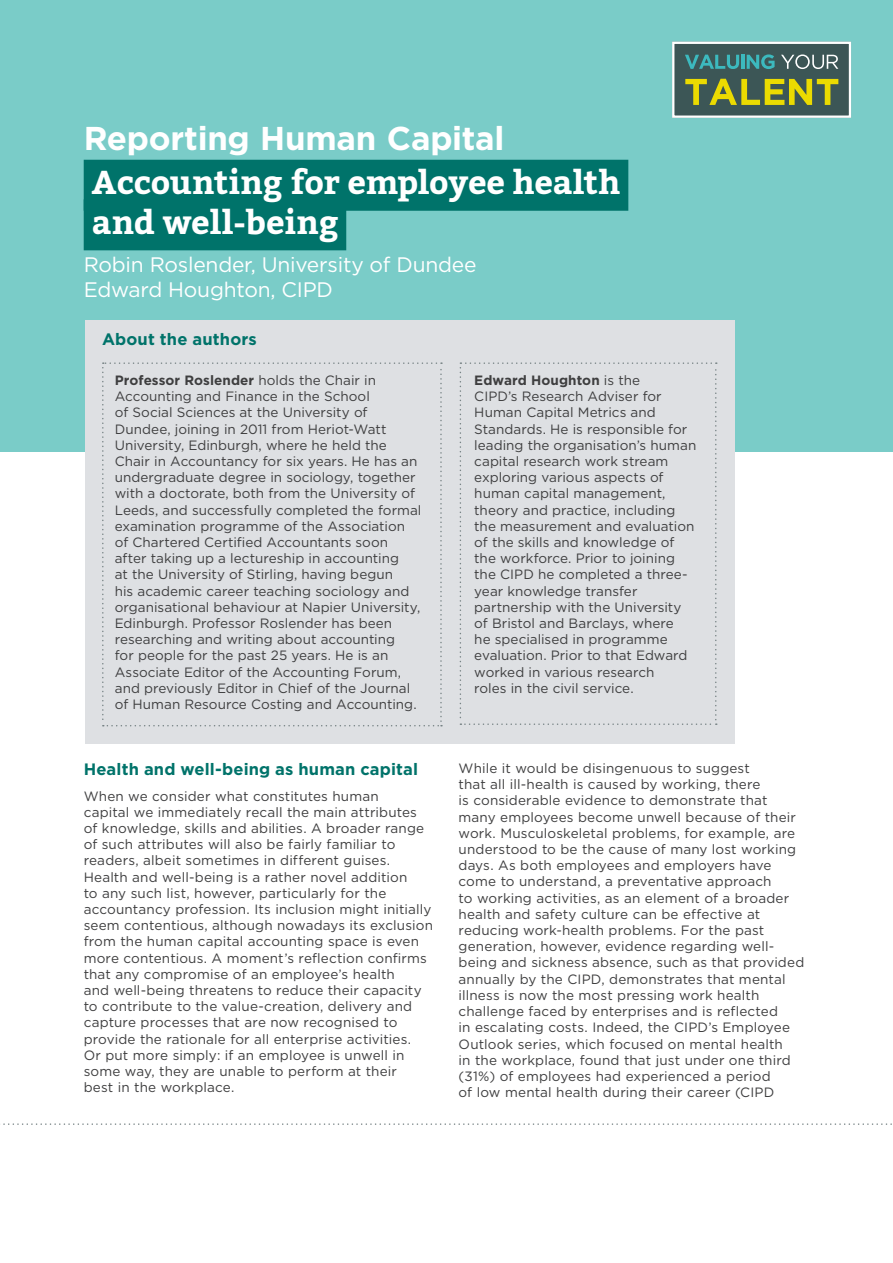
<style>
.page{position:relative;width:893px;height:1263px;background:#fff}
.page>*{position:absolute;margin:0;border:0;box-sizing:border-box;transform-origin:0 0}
.t1{font:700 33px/39.6px "Kadwa";letter-spacing:-.01em;color:#fff}
.t2{font:700 33px "Gotham";letter-spacing:-.01em;color:#fff}
.t3{font:21px/25.2px "Gotham";letter-spacing:-.01em;color:#fff}
.t4{font:700 16.5px "Gotham";letter-spacing:.01em;color:#00736a}
.t5{font:13.5px/16.2px "Gotham";letter-spacing:.005em;color:#3e3e3f}
.s1{font-weight:700}
</style>
<div class="page">
<svg style="left:3px;top:1123px;width:889px;height:2px"></svg>
<div style="left:0;top:0;width:893px;height:452px;background:#7accc8"></div>
<div style="left:86px;top:320px;width:649px;height:423px;background:#dee0e3"></div>
<svg style="left:102px;top:362px;width:340px;height:364px"></svg>
<svg style="left:675px;top:45px;width:173px;height:70px"></svg>
<div style="left:672px;top:42px;width:179px;height:76px;border:2px solid #fff"></div>
<div style="left:84px;top:160px;width:544px;height:51px;background:#00736a"></div>
<div style="left:84px;top:199px;width:262px;height:51px;background:#00736a"></div>
<svg style="left:460px;top:362px;width:257px;height:363px"></svg>
<h1 class="t2" style="left:84px;top:117px;width:422px">Reporting Human Capital</h1>
<h1 class="t1" style="left:92px;top:163px;width:530px">Accounting for employee health and well-being</h1>
<h2 class="t3" style="left:84px;top:251px;width:394px">Robin Roslender, University of Dundee<br>Edward Houghton, CIPD</h2>
<p class="t4" style="left:102px;top:328px;width:156px">About the authors</p>
<p class="t5" style="left:115px;top:372px;width:308px"><span class="s1">Professor Roslender</span> holds the Chair in Accounting and Finance in the School<br>of Social Sciences at the University of Dundee, joining in 2011 from Heriot-Watt University, Edinburgh, where he held the Chair in Accountancy for six years. He has an undergraduate degree in sociology, together with a doctorate, both from the University of Leeds, and successfully completed the formal examination programme of the Association of Chartered Certified Accountants soon after taking up a lectureship in accounting<br>at the University of Stirling, having begun<br>his academic career teaching sociology and organisational behaviour at Napier University, Edinburgh. Professor Roslender has been researching and writing about accounting<br>for people for the past 25 years. He is an Associate Editor of the Accounting Forum, and previously Editor in Chief of the Journal of Human Resource Costing and Accounting.</p>
<p class="t4" style="left:84px;top:759px;width:336px">Health and well-being as human capital</p>
<p class="t5" style="left:84px;top:787px;width:351px">When we consider what constitutes human<br>capital we immediately recall the main attributes of knowledge, skills and abilities. A broader range of such attributes will also be fairly familiar to readers, albeit sometimes in different guises.<br>Health and well-being is a rather novel addition<br>to any such list, however, particularly for the accountancy profession. Its inclusion might initially seem contentious, although nowadays its exclusion from the human capital accounting space is even more contentious. A moment’s reflection confirms that any compromise of an employee’s health<br>and well-being threatens to reduce their capacity to contribute to the value-creation, delivery and capture processes that are now recognised to provide the rationale for all enterprise activities.<br>Or put more simply: if an employee is unwell in some way, they are unable to perform at their<br>best in the workplace.</p>
<p class="t5" style="left:474px;top:372px;width:224px"><span class="s1">Edward Houghton</span> is the<br>CIPD’s Research Adviser for<br>Human Capital Metrics and<br>Standards. He is responsible for leading the organisation’s human capital research work stream exploring various aspects of human capital management, theory and practice, including the measurement and evaluation of the skills and knowledge of the workforce. Prior to joining the CIPD he completed a three&shy;year knowledge transfer partnership with the University of Bristol and Barclays, where<br>he specialised in programme evaluation. Prior to that Edward worked in various research<br>roles in the civil service.</p>
<p class="t5" style="left:459px;top:760px;width:347px">While it would be disingenuous to suggest<br>that all ill-health is caused by working, there<br>is considerable evidence to demonstrate that many employees become unwell because of their work. Musculoskeletal problems, for example, are understood to be the cause of many lost working days. As both employees and employers have come to understand, a preventative approach<br>to working activities, as an element of a broader health and safety culture can be effective at reducing work-health problems. For the past generation, however, evidence regarding well&shy;being and sickness absence, such as that provided annually by the CIPD, demonstrates that mental illness is now the most pressing work health challenge faced by enterprises and is reflected<br>in escalating costs. Indeed, the CIPD’s Employee Outlook series, which focused on mental health<br>in the workplace, found that just under one third (31%) of employees had experienced a period<br>of low mental health during their career (CIPD</p>
</div>
